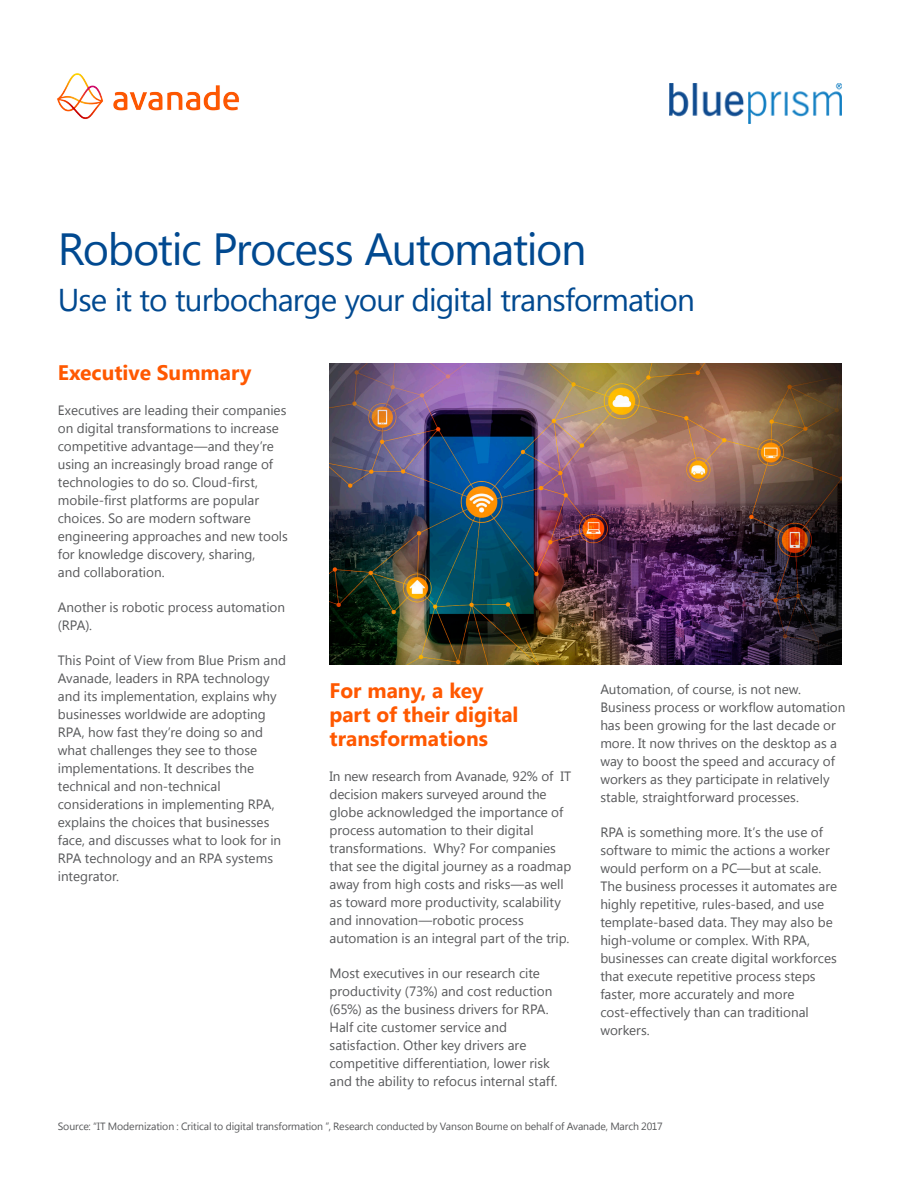
<style>
.page{position:relative;width:918px;height:1188px;background:#fff}
.page>*{position:absolute;margin:0;border:0;box-sizing:border-box;transform-origin:0 0}
.Cover_Subhead_30pt{font:45px "Segoe UI";letter-spacing:-.03em;color:#014990}
.Cover_Subhead_30pt-2{font:31.5px "Segoe UI";letter-spacing:-.03em;color:#014990}
.Body_9pt{font:700 21px/24px "Segoe UI";color:#ff5800}
.Body_Sections_14pt{font:700 21px "Segoe UI";color:#ff5800}
.Body_9pt-2{font:13.5px/18px "Segoe UI";color:#57585a}
.Footnote_Body_7pt{font:10.5px "Segoe UI";letter-spacing:-.015em;color:#57585a}
</style>
<div class="page">
<img style="left:329px;top:363px;width:512px;height:302px">
<img style="left:57px;top:73px;width:182px;height:46px">
<img style="left:669px;top:84px;width:173px;height:39px">
<p class="Cover_Subhead_30pt" style="left:58px;top:218px;width:530px">Robotic Process Automation</p>
<p class="Cover_Subhead_30pt-2" style="left:58px;top:278px;width:639px">Use it to turbocharge your digital transformation</p>
<p class="Body_Sections_14pt" style="left:58px;top:357px;width:195px">Executive Summary</p>
<p class="Body_9pt-2" style="left:58px;top:400px;width:232px">Executives are leading their companies on digital transformations to increase competitive advantage—and they’re using an increasingly broad range of technologies to do so. Cloud-first, mobile-first platforms are popular choices. So are modern software engineering approaches and new tools for knowledge discovery, sharing,<br>and collaboration.</p>
<p class="Body_9pt-2" style="left:58px;top:597px;width:229px">Another is robotic process automation (RPA).</p>
<p class="Body_9pt-2" style="left:58px;top:650px;width:230px">This Point of View from Blue Prism and Avanade, leaders in RPA technology and its implementation, explains why businesses worldwide are adopting RPA, how fast they’re doing so and what challenges they see to those implementations. It describes the technical and non-technical considerations in implementing RPA, explains the choices that businesses face, and discusses what to look for in RPA technology and an RPA systems integrator.</p>
<p class="Body_9pt" style="left:330px;top:677px;width:191px">For many, a key part of their digital transformations</p>
<p class="Body_9pt-2" style="left:330px;top:766px;width:243px">In new research from Avanade, 92% of IT decision makers surveyed around the globe acknowledged the importance of process automation to their digital transformations. Why? For companies that see the digital journey as a roadmap away from high costs and risks—as well as toward more productivity, scalability and innovation—robotic process automation is an integral part of the trip.</p>
<p class="Body_9pt-2" style="left:330px;top:963px;width:229px">Most executives in our research cite productivity (73%) and cost reduction (65%) as the business drivers for RPA.<br>Half cite customer service and satisfaction. Other key drivers are competitive differentiation, lower risk and the ability to refocus internal staff.</p>
<p class="Body_9pt-2" style="left:600px;top:680px;width:247px">Automation, of course, is not new.<br>Business process or workflow automation has been growing for the last decade or more. It now thrives on the desktop as a way to boost the speed and accuracy of workers as they participate in relatively stable, straightforward processes.</p>
<p class="Body_9pt-2" style="left:600px;top:823px;width:238px">RPA is something more. It’s the use of software to mimic the actions a worker would perform on a PC—but at scale.<br>The business processes it automates are highly repetitive, rules-based, and use template-based data. They may also be high-volume or complex. With RPA, businesses can create digital workforces that execute repetitive process steps faster, more accurately and more cost-effectively than can traditional workers.</p>
<p class="Footnote_Body_7pt" style="left:58px;top:1119px;width:606px">Source: “IT Modernization : Critical to digital transformation ”, Research conducted by Vanson Bourne on behalf of Avanade, March 2017</p>
</div>
